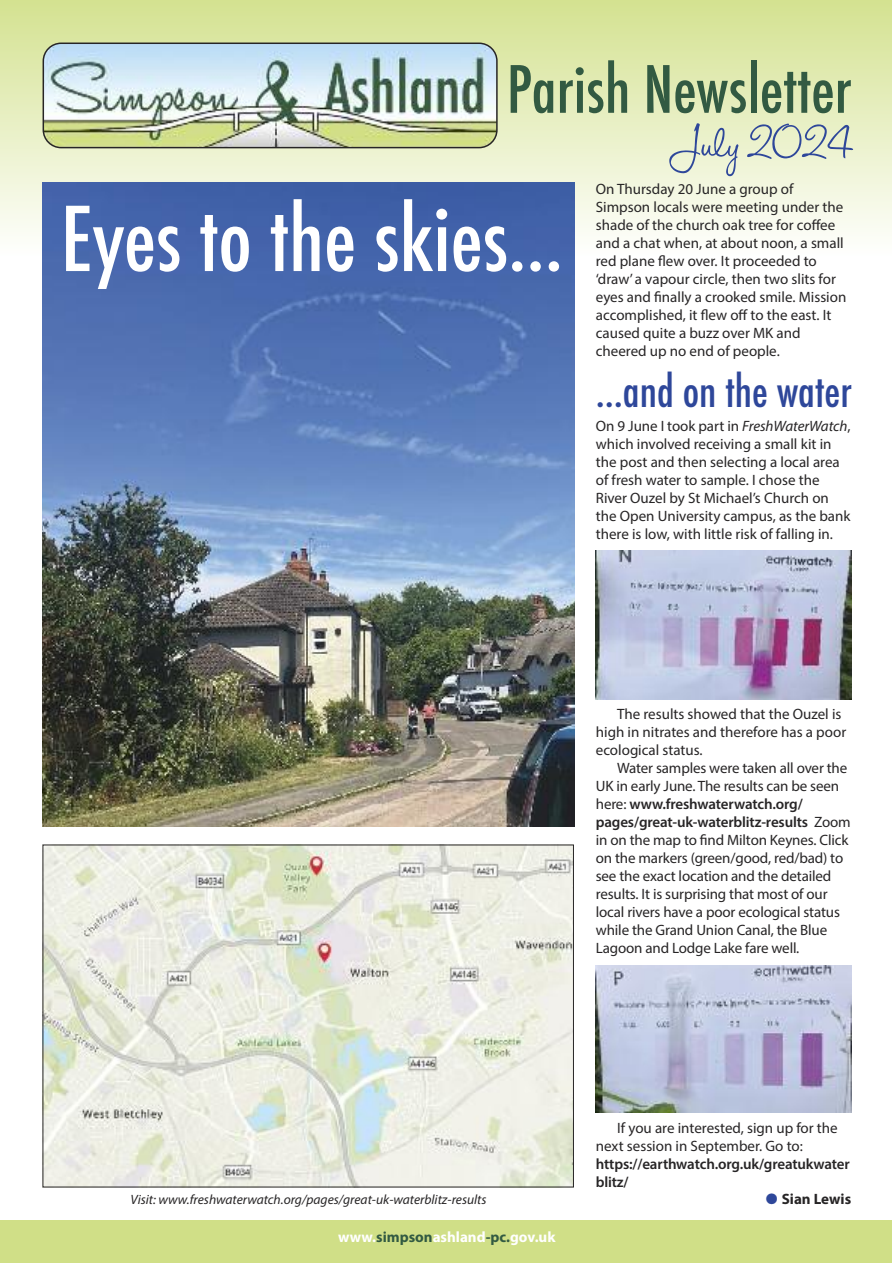
<style>
.page{position:relative;width:892px;height:1263px;background:#fff}
.page>*{position:absolute;margin:0;border:0;box-sizing:border-box;transform-origin:0 0}
.t1{font:500 condensed 86.7px "Futura";color:#fff}
.t2{font:500 condensed 63.3px "Futura";color:#325a42}
.t3{font:53.7px "Halo Handletter";color:#2e479a}
.t4{font:500 condensed 42.75px "Futura";color:#2e479a}
.t5{font:15px/18px "Myriad Pro";color:#272526}
.t6{font:600 15px/18.1px "Myriad Pro";letter-spacing:-.01em;color:#272526}
.t7{font:700 15px "Myriad Pro";color:#fff}
.t8{font:700 15px "Myriad Pro";color:#272526}
.t9{font:italic 13.5px "Myriad Pro";color:#272526}
.s1{font-style:italic}
.s2{font-weight:600}
.s3{color:#325a42}
.s4{color:#2e479a}
</style>
<div class="page">
<div style="left:0;top:0;width:891px;height:255px;background:linear-gradient(to bottom,#d3e190,#fafbfc)"></div>
<img style="left:43px;top:43px;width:454px;height:105px">
<div style="left:0;top:1220px;width:891px;height:43px;background:#d0df87"></div>
<img style="left:43px;top:183px;width:531px;height:644px">
<img style="left:595px;top:965px;width:255px;height:147px">
<img style="left:595px;top:551px;width:255px;height:148px">
<img style="left:45px;top:847px;width:526px;height:338px">
<h2 class="t2" style="left:506px;top:49px;width:346px">Parish Newsletter</h2>
<h1 class="t1" style="left:61px;top:183px;width:503px">Eyes to the skies…</h1>
<h3 class="t3" style="left:671px;top:114px;width:181px">July 2024</h3>
<p class="t5" style="left:595px;top:180px;width:252px">On Thursday 20 June a group of Simpson locals were meeting under the shade of the church oak tree for coffee and a chat when, at about noon, a small red plane flew over. It proceeded to ‘draw’ a vapour circle, then two slits for eyes and finally a crooked smile. Mission accomplished, it flew off to the east. It caused quite a buzz over MK and cheered up no end of people.</p>
<h3 class="t4" style="left:595px;top:363px;width:257px">…and on the water</h3>
<p class="t5" style="left:595px;top:416px;width:256px">On 9 June I took part in <span class="s1">FreshWaterWatch</span>, which involved receiving a small kit in the post and then selecting a local area of fresh water to sample. I chose the River Ouzel by St Michael’s Church on the Open University campus, as the bank there is low, with little risk of falling in.</p>
<p class="t5" style="left:595px;top:704px;width:252px;text-indent:21px">The results showed that the Ouzel is high in nitrates and therefore has a poor ecological status.</p>
<p class="t5" style="left:595px;top:758px;width:256px;text-indent:21px">Water samples were taken all over the UK in early June. The results can be seen here: <span class="s2">www.freshwaterwatch.org/ pages/great-uk-waterblitz-results</span> Zoom in on the map to find Milton Keynes. Click on the markers (green/good, red/bad) to see the exact location and the detailed results. It is surprising that most of our local rivers have a poor ecological status while the Grand Union Canal, the Blue Lagoon and Lodge Lake fare well.</p>
<p class="t9" style="left:130px;top:1191px;width:357px">Visit: www.freshwaterwatch.org/pages/great-uk-waterblitz-results</p>
<p class="t7" style="left:338px;top:1227px;width:219px">www.<span class="s3">simpson</span>ashland<span class="s3">-pc.</span>gov.uk</p>
<p class="t5" style="left:595px;top:1118px;width:243px;text-indent:21px">If you are interested, sign up for the next session in September. Go to:</p>
<p class="t6" style="left:595px;top:1154px;width:255px">https://earthwatch.org.uk/greatukwater blitz/</p>
<p class="t8" style="left:765px;top:1189px;width:87px"><span class="s4">●</span> Sian Lewis</p>
</div>
